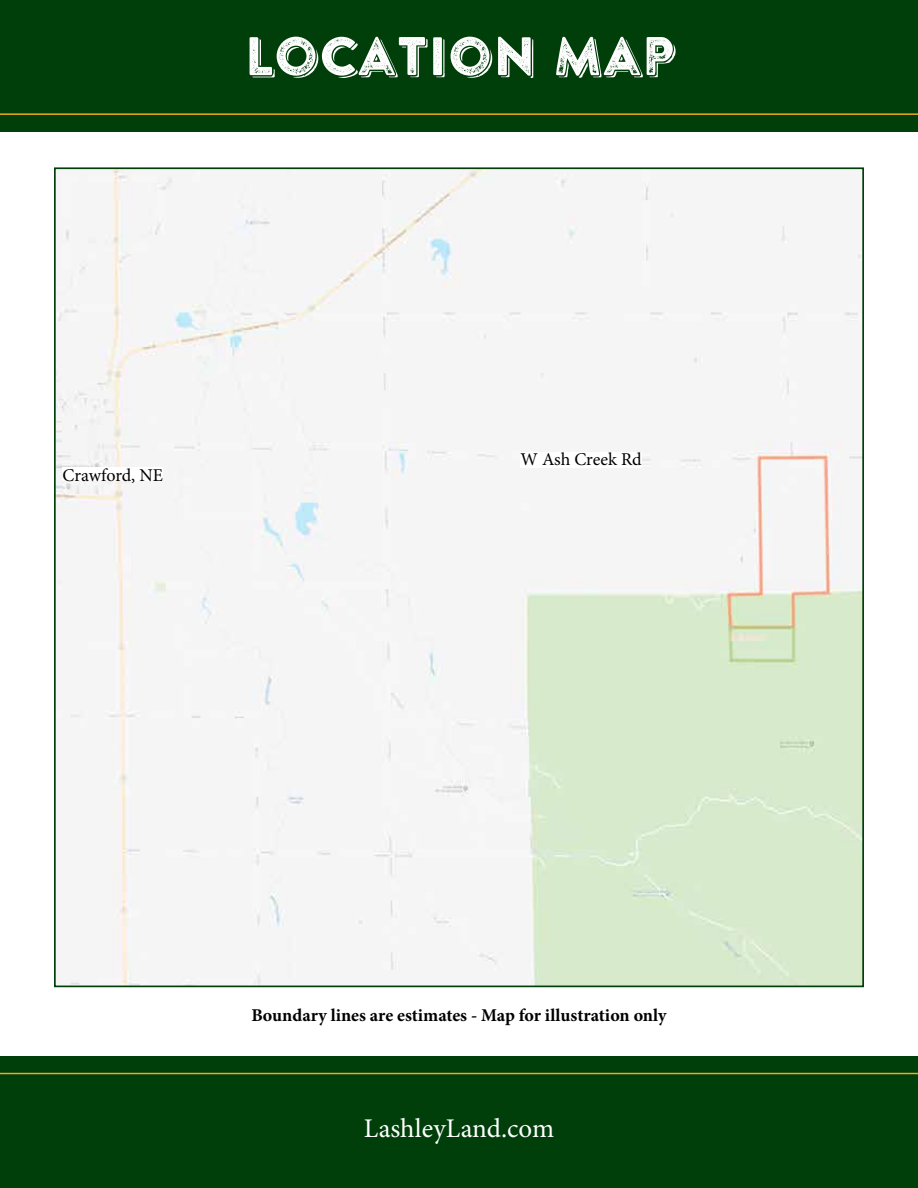
<style>
.page{position:relative;width:918px;height:1188px;background:#fff}
.page>*{position:absolute;margin:0;border:0;box-sizing:border-box;transform-origin:0 0}
.t1{font:54px "Brandon Printed Two Shadow";color:#fff}
.t2{font:27px "Minion Pro";color:#fff}
.t3{font:700 18px "Minion Pro";color:#000}
.t4{font:18px "Minion Pro";letter-spacing:-.005em;color:#000}
</style>
<div class="page">
<div style="left:0;top:1056px;width:918px;height:132px;background:#003e0a"></div>
<hr style="left:0;top:1073px;width:918px;height:1px;background:#f5a81d">
<div style="left:0;top:0;width:918px;height:132px;background:#003e0a"></div>
<hr style="left:0;top:113px;width:918px;height:2px;background:#f5a81d">
<img style="left:57px;top:170px;width:804px;height:814px">
<div style="left:63px;top:468px;width:100px;height:13px;background:#fff"></div>
<div style="left:521px;top:452px;width:121px;height:16px;background:#fff"></div>
<h1 class="t1" style="left:244px;top:22px;width:433px">LOCATION MAP</h1>
<p class="t4" style="left:63px;top:463px;width:102px">Crawford, NE</p>
<p class="t4" style="left:521px;top:447px;width:123px">W Ash Creek Rd</p>
<p class="t3" style="left:251px;top:1002px;width:417px">Boundary lines are estimates - Map for illustration only</p>
<h2 class="t2" style="left:364px;top:1110px;width:192px">LashleyLand.com</h2>
</div>
